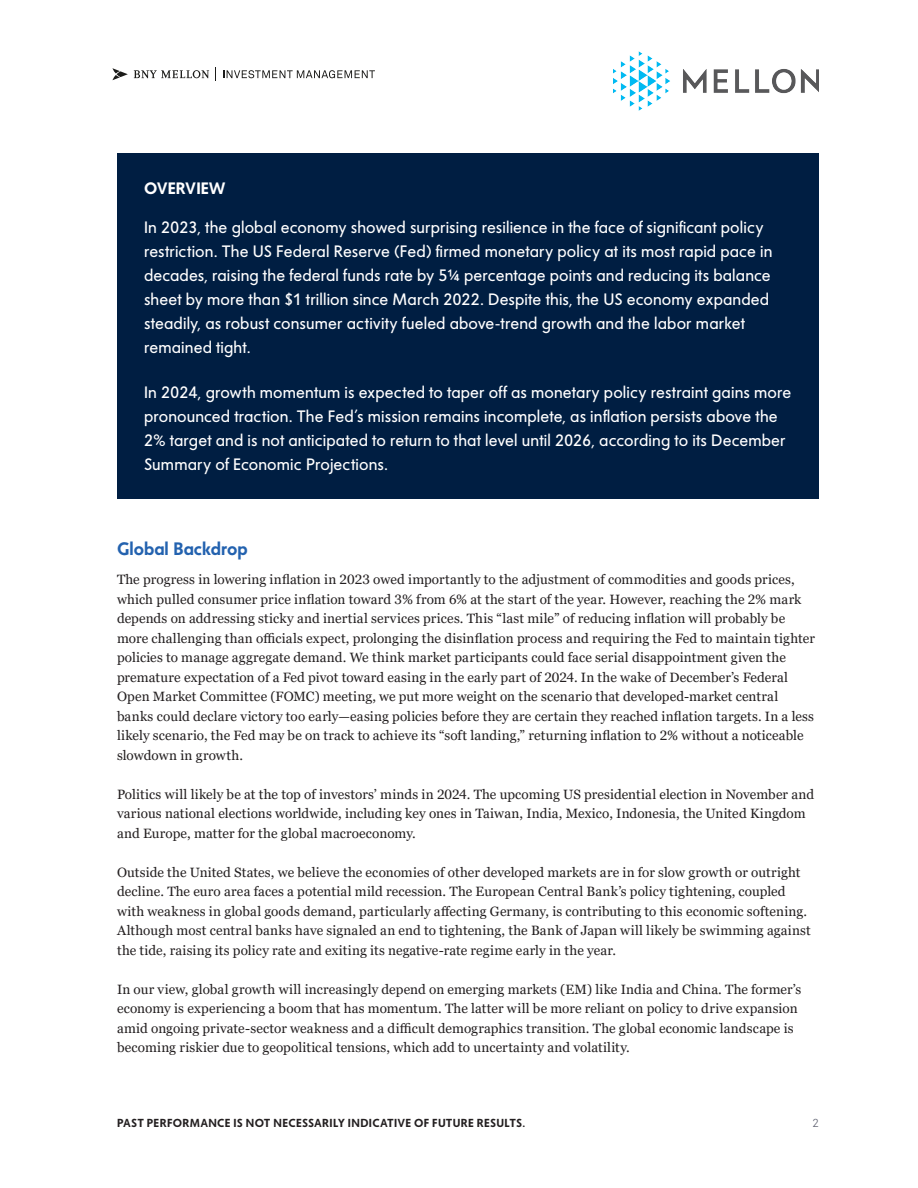
<style>
.page{position:relative;width:918px;height:1188px;background:#fff}
.page>*{position:absolute;margin:0;border:0;box-sizing:border-box;transform-origin:0 0}
.Section_Header{font:500 18px "Primana Pro";color:#2362af}
.Section_Header-2{font:16.5px/24px "Primana Pro";letter-spacing:.005em;color:#fff}
.Body{font:16.5px/24px "Primana Pro";letter-spacing:.005em;color:#fff}
.Section_Header-3{font:500 16.5px "Primana Pro";color:#fff}
.Body-2{font:13.5px/19.5px "Georgia Pro";letter-spacing:.01em;color:#231f20}
.t1{font:500 11.7px "Primana Pro";letter-spacing:.02em;color:#231f20}
.t2{font:300 11.7px "Primana Pro";color:#5d606f}
</style>
<div class="page">
<svg style="left:223px;top:70px;width:152px;height:8px"></svg>
<svg style="left:112px;top:68px;width:16px;height:12px"></svg>
<svg style="left:134px;top:70px;width:75px;height:8px"></svg>
<img style="left:614px;top:51px;width:205px;height:60px">
<div style="left:117px;top:153px;width:702px;height:346px;background:#001e42"></div>
<h1 class="Section_Header-3" style="left:144px;top:179px;width:83px">OVERVIEW</h1>
<h1 class="Section_Header-2" style="left:144px;top:216px;width:630px">In 2023, the global economy showed surprising resilience in the face of significant policy restriction. The US Federal Reserve (Fed) firmed monetary policy at its most rapid pace in decades, raising the federal funds rate by 5¼ percentage points and reducing its balance sheet by more than $1 trillion since March 2022. Despite this, the US economy expanded steadily, as robust consumer activity fueled above-trend growth and the labor market remained tight.</h1>
<p class="Body" style="left:144px;top:380px;width:649px">In 2024, growth momentum is expected to taper off as monetary policy restraint gains more pronounced traction. The Fed’s mission remains incomplete, as inflation persists above the 2% target and is not anticipated to return to that level until 2026, according to its December Summary of Economic Projections.</p>
<h1 class="Section_Header" style="left:117px;top:538px;width:132px">Global Backdrop</h1>
<p class="Body-2" style="left:117px;top:570px;width:699px">The progress in lowering inflation in 2023 owed importantly to the adjustment of commodities and goods prices, which pulled consumer price inflation toward 3% from 6% at the start of the year. However, reaching the 2% mark depends on addressing sticky and inertial services prices. This “last mile” of reducing inflation will probably be more challenging than officials expect, prolonging the disinflation process and requiring the Fed to maintain tighter policies to manage aggregate demand. We think market participants could face serial disappointment given the premature expectation of a Fed pivot toward easing in the early part of 2024. In the wake of December’s Federal Open Market Committee (FOMC) meeting, we put more weight on the scenario that developed-market central banks could declare victory too early—easing policies before they are certain they reached inflation targets. In a less likely scenario, the Fed may be on track to achieve its “soft landing,” returning inflation to 2% without a noticeable slowdown in growth.</p>
<p class="Body-2" style="left:117px;top:785px;width:699px">Politics will likely be at the top of investors’ minds in 2024. The upcoming US presidential election in November and various national elections worldwide, including key ones in Taiwan, India, Mexico, Indonesia, the United Kingdom and Europe, matter for the global macroeconomy.</p>
<p class="Body-2" style="left:117px;top:863px;width:695px">Outside the United States, we believe the economies of other developed markets are in for slow growth or outright decline. The euro area faces a potential mild recession. The European Central Bank’s policy tightening, coupled with weakness in global goods demand, particularly affecting Germany, is contributing to this economic softening.<br>Although most central banks have signaled an end to tightening, the Bank of Japan will likely be swimming against the tide, raising its policy rate and exiting its negative-rate regime early in the year.</p>
<p class="Body-2" style="left:117px;top:980px;width:686px">In our view, global growth will increasingly depend on emerging markets (EM) like India and China. The former’s economy is experiencing a boom that has momentum. The latter will be more reliant on policy to drive expansion amid ongoing private-sector weakness and a difficult demographics transition. The global economic landscape is becoming riskier due to geopolitical tensions, which add to uncertainty and volatility.</p>
<p class="t1" style="left:117px;top:1116px;width:410px">PAST PERFORMANCE IS NOT NECESSARILY INDICATIVE OF FUTURE RESULTS.</p>
<p class="t2" style="left:812px;top:1116px;width:8px">2</p>
</div>
